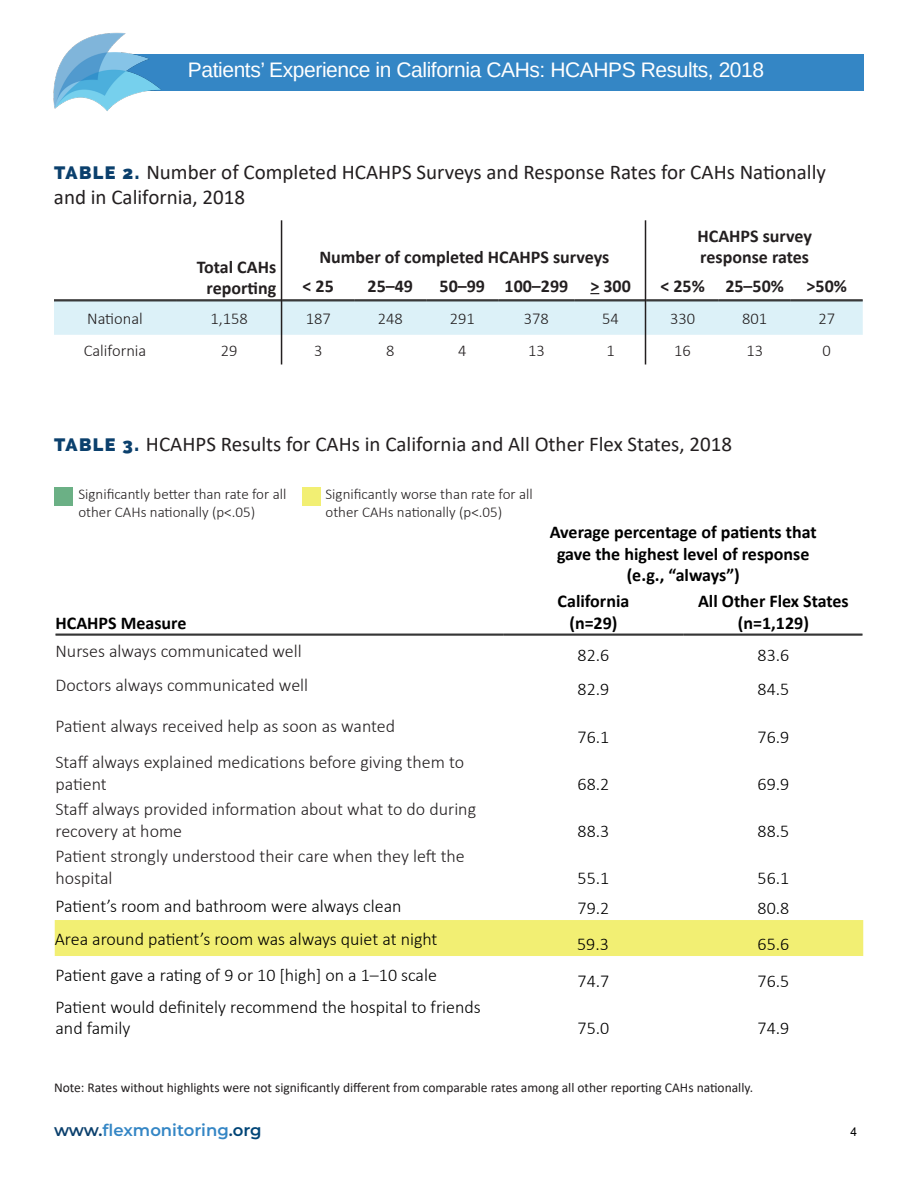
<style>
.page{position:relative;width:918px;height:1188px;background:#fff}
.page>*{position:absolute;margin:0;border:0;box-sizing:border-box;transform-origin:0 0}
.t1{font:21px/25.2px "Calibri";color:#231f20}
.t2{font:21px "Arimo";letter-spacing:-.02em;color:#fff}
.t3{font:300 18px/21.6px "Calibri";color:#231f20}
.t4{font:300 18px/21.6px "Calibri";color:#000}
.t5{font:700 18px/21.6px "Calibri";color:#000;text-align:center}
.t6{font:700 18px/21.6px "Calibri";color:#231f20;text-align:center}
.t7{font:300 16.5px "Calibri";color:#231f20}
.t8{font:600 16.5px "Montserrat";color:#3486c5}
.t9{font:300 15px/18px "Calibri";color:#231f20}
.t10{font:13.5px "Calibri";color:#231f20}
.t11{font:12px "Arial";color:#000}
.s1{font-family:"Raleway";font-weight:800;font-size:18px;color:#0b406d}
.s2{color:#0b406d}
.s3{color:#004577}
</style>
<div class="page">
<div style="left:54px;top:302px;width:809px;height:33px;background:#dcf1f8"></div>
<hr style="left:54px;top:299px;width:122px;height:1px;background:#000">
<hr style="left:54px;top:301px;width:122px;height:1px;background:#000">
<hr style="left:176px;top:299px;width:106px;height:1px;background:#000">
<hr style="left:176px;top:301px;width:106px;height:1px;background:#000">
<hr style="left:282px;top:299px;width:72px;height:1px;background:#000">
<hr style="left:282px;top:301px;width:72px;height:1px;background:#000">
<hr style="left:354px;top:299px;width:72px;height:1px;background:#000">
<hr style="left:354px;top:301px;width:72px;height:1px;background:#000">
<hr style="left:426px;top:299px;width:72px;height:1px;background:#000">
<hr style="left:426px;top:301px;width:72px;height:1px;background:#000">
<hr style="left:498px;top:299px;width:77px;height:1px;background:#000">
<hr style="left:498px;top:301px;width:77px;height:1px;background:#000">
<hr style="left:575px;top:299px;width:72px;height:1px;background:#000">
<hr style="left:575px;top:301px;width:72px;height:1px;background:#000">
<hr style="left:647px;top:299px;width:72px;height:1px;background:#000">
<hr style="left:647px;top:301px;width:72px;height:1px;background:#000">
<hr style="left:719px;top:299px;width:72px;height:1px;background:#000">
<hr style="left:719px;top:301px;width:72px;height:1px;background:#000">
<hr style="left:791px;top:299px;width:72px;height:1px;background:#000">
<hr style="left:791px;top:301px;width:72px;height:1px;background:#000">
<div style="left:303px;top:488px;width:18px;height:18px;background:#f2ef73"></div>
<div style="left:54px;top:487px;width:19px;height:18px;background:#6bb085"></div>
<div style="left:55px;top:920px;width:808px;height:36px;background:#f2ef73"></div>
<hr style="left:56px;top:634px;width:447px;height:1px;background:#000">
<hr style="left:56px;top:635px;width:447px;height:1px;background:#000">
<hr style="left:503px;top:634px;width:181px;height:1px;background:#000">
<hr style="left:503px;top:635px;width:181px;height:1px;background:#000">
<hr style="left:684px;top:634px;width:179px;height:1px;background:#000">
<hr style="left:684px;top:635px;width:179px;height:1px;background:#000">
<hr style="left:281px;top:220px;width:1px;height:145px;background:#231f20">
<hr style="left:645px;top:220px;width:1px;height:145px;background:#231f20">
<div style="left:105px;top:54px;width:759px;height:37px;background:#3486c5"></div>
<img style="left:53px;top:32px;width:108px;height:79px">
<p class="t2" style="left:188px;top:57px;width:578px">Patients’ Experience in California CAHs: HCAHPS Results, 2018</p>
<p class="t1" style="left:54px;top:159px;width:774px"><span class="s1">TABLE 2.</span> Number of Completed HCAHPS Surveys and Response Rates for CAHs Nationally and in California, 2018</p>
<p class="t6" style="left:197px;top:256px;width:81px">Total CAHs reporting</p>
<p class="t6" style="left:319px;top:246px;width:291px">Number of completed HCAHPS surveys</p>
<p class="t6" style="left:697px;top:225px;width:116px">HCAHPS survey</p>
<p class="t6" style="left:700px;top:246px;width:110px">response rates</p>
<p class="t6" style="left:303px;top:275px;width:33px">&lt; 25</p>
<p class="t6" style="left:368px;top:275px;width:47px">25–49</p>
<p class="t6" style="left:440px;top:275px;width:47px">50–99</p>
<p class="t6" style="left:505px;top:275px;width:65px">100–299</p>
<p class="t6" style="left:590px;top:275px;width:42px">&gt; 300</p>
<p class="t6" style="left:660px;top:275px;width:46px">&lt; 25%</p>
<p class="t6" style="left:725px;top:275px;width:60px">25–50%</p>
<p class="t6" style="left:807px;top:275px;width:42px">&gt;50%</p>
<p class="t7" style="left:87px;top:308px;width:57px">National</p>
<p class="t7" style="left:210px;top:308px;width:39px">1,158</p>
<p class="t7" style="left:306px;top:308px;width:27px">187</p>
<p class="t7" style="left:378px;top:308px;width:27px">248</p>
<p class="t7" style="left:450px;top:308px;width:27px">291</p>
<p class="t7" style="left:524px;top:308px;width:27px">378</p>
<p class="t7" style="left:602px;top:308px;width:18px">54</p>
<p class="t7" style="left:670px;top:308px;width:27px">330</p>
<p class="t7" style="left:742px;top:308px;width:27px">801</p>
<p class="t7" style="left:818px;top:308px;width:18px">27</p>
<p class="t7" style="left:84px;top:340px;width:64px">California</p>
<p class="t7" style="left:221px;top:340px;width:18px">29</p>
<p class="t7" style="left:314px;top:340px;width:10px">3</p>
<p class="t7" style="left:386px;top:340px;width:10px">8</p>
<p class="t7" style="left:458px;top:340px;width:10px">4</p>
<p class="t7" style="left:528px;top:340px;width:18px">13</p>
<p class="t7" style="left:606px;top:340px;width:10px">1</p>
<p class="t7" style="left:674px;top:340px;width:18px">16</p>
<p class="t7" style="left:746px;top:340px;width:18px">13</p>
<p class="t7" style="left:823px;top:340px;width:10px">0</p>
<p class="t1" style="left:54px;top:431px;width:680px"><span class="s1">TABLE 3.</span> HCAHPS Results for CAHs in California and All Other Flex States, 2018</p>
<p class="t9" style="left:78px;top:484px;width:209px">Significantly better than rate for all other CAHs nationally (p&lt;.05)</p>
<p class="t9" style="left:326px;top:484px;width:209px">Significantly worse than rate for all other CAHs nationally (p&lt;.05)</p>
<p class="t5" style="left:550px;top:521px;width:268px">Average percentage of patients that gave the highest level of response (e.g., “always”)</p>
<p class="t5" style="left:55px;top:612px;width:133px">HCAHPS Measure</p>
<p class="t5" style="left:558px;top:590px;width:73px">California (n=29)</p>
<p class="t5" style="left:698px;top:590px;width:152px">All Other Flex States (n=1,129)</p>
<p class="t3" style="left:55px;top:640px;width:248px">Nurses always communicated well</p>
<p class="t4" style="left:578px;top:644px;width:33px">82.6</p>
<p class="t4" style="left:758px;top:644px;width:33px">83.6</p>
<p class="t3" style="left:55px;top:674px;width:254px">Doctors always communicated well</p>
<p class="t4" style="left:578px;top:678px;width:33px">82.9</p>
<p class="t4" style="left:758px;top:678px;width:33px">84.5</p>
<p class="t3" style="left:55px;top:715px;width:341px">Patient always received help as soon as wanted</p>
<p class="t4" style="left:578px;top:726px;width:33px">76.1</p>
<p class="t4" style="left:758px;top:726px;width:33px">76.9</p>
<p class="t3" style="left:55px;top:751px;width:410px">Staff always explained medications before giving them to patient</p>
<p class="t4" style="left:578px;top:773px;width:33px">68.2</p>
<p class="t4" style="left:758px;top:773px;width:33px">69.9</p>
<p class="t3" style="left:55px;top:798px;width:422px">Staff always provided information about what to do during recovery at home</p>
<p class="t3" style="left:55px;top:845px;width:411px">Patient strongly understood their care when they left the hospital</p>
<p class="t4" style="left:578px;top:820px;width:33px">88.3</p>
<p class="t4" style="left:758px;top:820px;width:33px">88.5</p>
<p class="t4" style="left:578px;top:867px;width:33px">55.1</p>
<p class="t4" style="left:758px;top:867px;width:33px">56.1</p>
<p class="t4" style="left:55px;top:895px;width:348px">Patient’s room and bathroom were always clean</p>
<p class="t4" style="left:578px;top:897px;width:33px">79.2</p>
<p class="t4" style="left:758px;top:897px;width:33px">80.8</p>
<p class="t4" style="left:55px;top:928px;width:384px">Area around patient’s room was always quiet at night</p>
<p class="t4" style="left:577px;top:933px;width:33px">59.3</p>
<p class="t4" style="left:758px;top:933px;width:33px">65.6</p>
<p class="t4" style="left:55px;top:964px;width:383px">Patient gave a rating of 9 or 10 [high] on a 1–10 scale</p>
<p class="t4" style="left:578px;top:970px;width:33px">74.7</p>
<p class="t4" style="left:758px;top:970px;width:33px">76.5</p>
<p class="t4" style="left:55px;top:996px;width:427px">Patient would definitely recommend the hospital to friends and family</p>
<p class="t4" style="left:578px;top:1017px;width:33px">75.0</p>
<p class="t4" style="left:758px;top:1017px;width:33px">74.9</p>
<p class="t10" style="left:54px;top:1078px;width:701px">Note: Rates without highlights were not significantly different from comparable rates among all other reporting CAHs nationally.</p>
<p class="t8" style="left:54px;top:1119px;width:209px"><span class="s2">www.</span>flexmonitoring<span class="s2">.</span><span class="s3">org</span></p>
<p class="t11" style="left:850px;top:1123px;width:8px">4</p>
</div>
